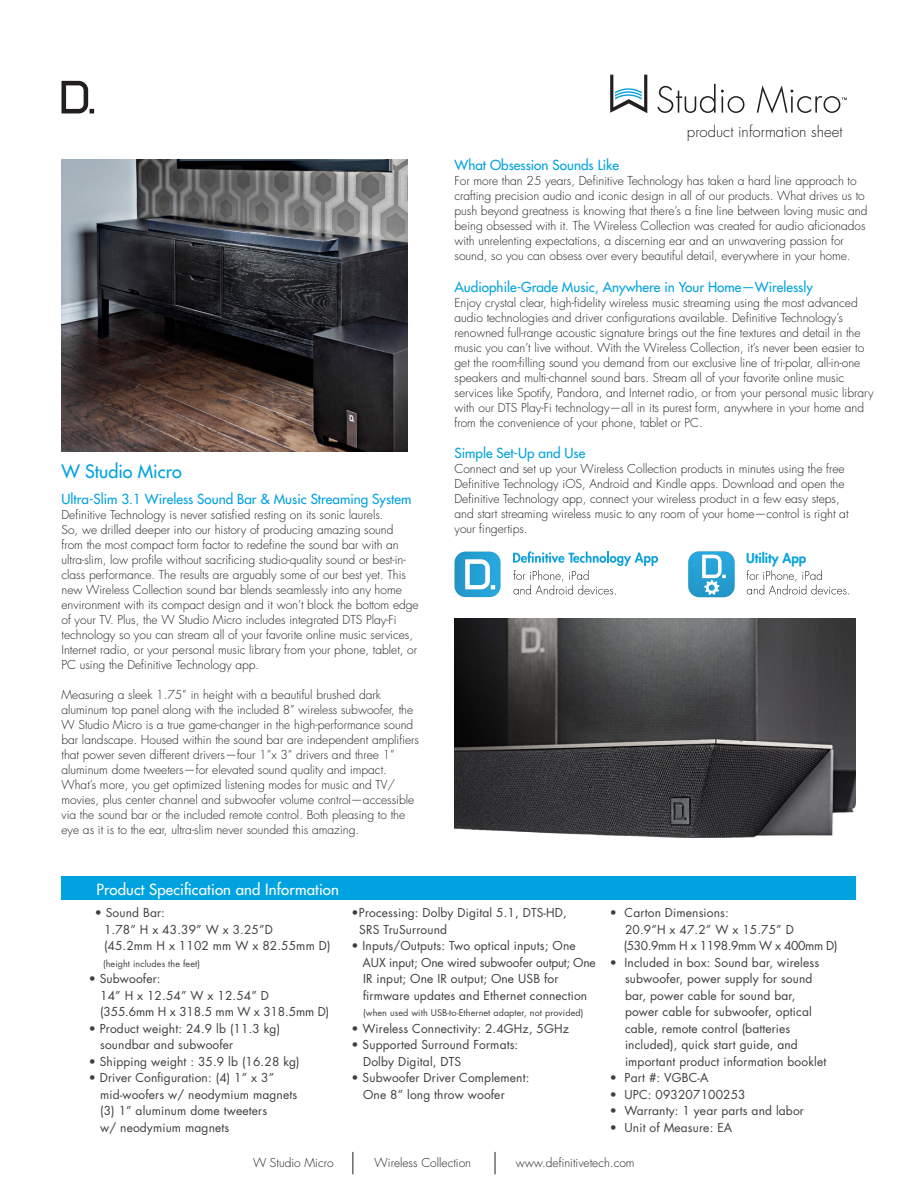
<style>
.page{position:relative;width:918px;height:1188px;background:#fff}
.page>*{position:absolute;margin:0;border:0;box-sizing:border-box;transform-origin:0 0}
.t1{font:500 18px "Futura Std";color:#00a2df}
.t2{font:500 15px "Futura Std";letter-spacing:.01em;color:#fff}
.t3{font:300 15px "Futura Std";color:#231f20}
.t4{font:500 13.5px "Futura Std";color:#00a2df}
.t5{font:800 13.2px "Futura Std";color:#00a2df}
.t6{font:300 12px/15px "Futura Std";color:#231f20}
.Bullets{font:12px/16.5px "Futura Std";letter-spacing:.01em;color:#3e3e3f}
.Bullets-2{font:12px/16.5px "Futura Std";letter-spacing:-.03em;color:#3e3e3f}
.Bullets-3{font:12px "Futura Std";letter-spacing:-.01em;color:#3e3e3f}
.Bullets-4{font:9px "Futura Std";letter-spacing:.01em;color:#3e3e3f}
</style>
<div class="page">
<img style="left:62px;top:160px;width:345px;height:291px">
<svg style="left:61px;top:81px;width:33px;height:32px"></svg>
<div style="left:62px;top:876px;width:794px;height:24px;background:#00a2df"></div>
<img style="left:454px;top:552px;width:47px;height:45px">
<img style="left:465px;top:559px;width:25px;height:1px">
<svg style="left:465px;top:560px;width:30px;height:29px"></svg>
<svg style="left:513px;top:551px;width:145px;height:44px"></svg>
<img style="left:688px;top:551px;width:47px;height:46px">
<svg style="left:702px;top:555px;width:26px;height:40px"></svg>
<svg style="left:747px;top:570px;width:102px;height:25px"></svg>
<img style="left:454px;top:619px;width:402px;height:219px">
<svg style="left:352px;top:1152px;width:1px;height:22px"></svg>
<svg style="left:495px;top:1152px;width:1px;height:22px"></svg>
<svg style="left:657px;top:84px;width:87px;height:29px"></svg>
<svg style="left:610px;top:75px;width:37px;height:38px"></svg>
<svg style="left:757px;top:85px;width:90px;height:28px"></svg>
<p class="t1" style="left:62px;top:461px;width:122px">W Studio Micro</p>
<p class="t4" style="left:62px;top:491px;width:351px">Ultra-Slim 3.1 Wireless Sound Bar &amp; Music Streaming System</p>
<p class="t6" style="left:62px;top:507px;width:359px">Definitive Technology is never satisfied resting on its sonic laurels.<br>So, we drilled deeper into our history of producing amazing sound<br>from the most compact form factor to redefine the sound bar with an ultra-slim, low profile without sacrificing studio-quality sound or best-in&shy;class performance. The results are arguably some of our best yet. This new Wireless Collection sound bar blends seamlessly into any home environment with its compact design and it won’t block the bottom edge of your TV. Plus, the W Studio Micro includes integrated DTS Play-Fi technology so you can stream all of your favorite online music services, Internet radio, or your personal music library from your phone, tablet, or PC using the Definitive Technology app.</p>
<p class="t6" style="left:62px;top:687px;width:359px">Measuring a sleek 1.75” in height with a beautiful brushed dark aluminum top panel along with the included 8” wireless subwoofer, the W Studio Micro is a true game-changer in the high-performance sound bar landscape. Housed within the sound bar are independent amplifiers that power seven different drivers—four 1”x 3” drivers and three 1” aluminum dome tweeters—for elevated sound quality and impact.<br>What’s more, you get optimized listening modes for music and TV/ movies, plus center channel and subwoofer volume control—accessible via the sound bar or the included remote control. Both pleasing to the eye as it is to the ear, ultra-slim never sounded this amazing.</p>
<p class="t3" style="left:687px;top:122px;width:157px">product information sheet</p>
<p class="t4" style="left:454px;top:157px;width:166px">What Obsession Sounds Like</p>
<p class="t6" style="left:454px;top:174px;width:414px">For more than 25 years, Definitive Technology has taken a hard line approach to crafting precision audio and iconic design in all of our products. What drives us to push beyond greatness is knowing that there’s a fine line between loving music and being obsessed with it. The Wireless Collection was created for audio aficionados with unrelenting expectations, a discerning ear and an unwavering passion for sound, so you can obsess over every beautiful detail, everywhere in your home.</p>
<p class="t4" style="left:454px;top:278px;width:360px">Audiophile-Grade Music, Anywhere in Your Home—Wirelessly</p>
<p class="t6" style="left:454px;top:295px;width:421px">Enjoy crystal clear, high-fidelity wireless music streaming using the most advanced audio technologies and driver configurations available. Definitive Technology’s renowned full-range acoustic signature brings out the fine textures and detail in the music you can’t live without. With the Wireless Collection, it’s never been easier to get the room-filling sound you demand from our exclusive line of tri-polar, all-in-one speakers and multi-channel sound bars. Stream all of your favorite online music services like Spotify, Pandora, and Internet radio, or from your personal music library with our DTS Play-Fi technology—all in its purest form, anywhere in your home and from the convenience of your phone, tablet or PC.</p>
<p class="t4" style="left:454px;top:445px;width:132px">Simple Set-Up and Use</p>
<p class="t6" style="left:454px;top:462px;width:396px">Connect and set up your Wireless Collection products in minutes using the free Definitive Technology iOS, Android and Kindle apps. Download and open the Definitive Technology app, connect your wireless product in a few easy steps, and start streaming wireless music to any room of your home—control is right at your fingertips.</p>
<p class="t5" style="left:746px;top:549px;width:62px">Utility App</p>
<p class="t2" style="left:96px;top:880px;width:244px">Product Specification and Information</p>
<p class="Bullets" style="left:104px;top:905px;width:170px;text-indent:-9px">• Sound Bar:<br>1.78” H x 43.39” W x 3.25”D</p>
<p class="Bullets" style="left:104px;top:938px;width:228px">(45.2mm H x 1102 mm W x 82.55mm D)</p>
<p class="Bullets-4" style="left:103px;top:958px;width:98px">(height includes the feet)</p>
<p class="Bullets" style="left:89px;top:971px;width:73px">• Subwoofer:</p>
<p class="Bullets" style="left:100px;top:987px;width:170px">14” H x 12.54” W x 12.54” D</p>
<p class="Bullets-3" style="left:100px;top:1004px;width:231px">(355.6mm H x 318.5 mm W x 318.5mm D)</p>
<p class="Bullets" style="left:100px;top:1020px;width:181px;text-indent:-11px">• Product weight: 24.9 lb (11.3 kg) soundbar and subwoofer</p>
<p class="Bullets" style="left:89px;top:1053px;width:212px">• Shipping weight : 35.9 lb (16.28 kg)</p>
<p class="Bullets" style="left:100px;top:1070px;width:199px;text-indent:-11px">• Driver Configuration: (4) 1” x 3” mid-woofers w/ neodymium magnets</p>
<p class="Bullets" style="left:100px;top:1103px;width:168px">(3) 1” aluminum dome tweeters w/ neodymium magnets</p>
<p class="Bullets" style="left:359px;top:905px;width:209px;text-indent:-8px">•Processing: Dolby Digital 5.1, DTS-HD,<br>SRS TruSurround</p>
<p class="Bullets" style="left:363px;top:938px;width:234px;text-indent:-11px">• Inputs/Outputs: Two optical inputs; One AUX input; One wired subwoofer output; One IR input; One IR output; One USB for firmware updates and Ethernet connection</p>
<p class="Bullets-4" style="left:363px;top:1007px;width:222px">(when used with USB-to-Ethernet adapter, not provided)</p>
<p class="Bullets" style="left:352px;top:1020px;width:219px">• Wireless Connectivity: 2.4GHz, 5GHz</p>
<p class="Bullets" style="left:363px;top:1037px;width:157px;text-indent:-11px">• Supported Surround Formats:<br>Dolby Digital, DTS</p>
<p class="Bullets" style="left:363px;top:1070px;width:168px;text-indent:-11px">• Subwoofer Driver Complement:<br>One 8” long throw woofer</p>
<p class="Bullets" style="left:610px;top:905px;width:121px">• Carton Dimensions:</p>
<p class="Bullets-2" style="left:624px;top:921px;width:215px">20.9”H x 47.2” W x 15.75” D (530.9mm H x 1198.9mm W x 400mm D)</p>
<p class="Bullets" style="left:625px;top:954px;width:203px;text-indent:-15px">• Included in box: Sound bar, wireless subwoofer, power supply for sound bar, power cable for sound bar, power cable for subwoofer, optical cable, remote control (batteries included), quick start guide, and important product information booklet</p>
<p class="Bullets" style="left:610px;top:1070px;width:100px">• Part #: VGBC-A</p>
<p class="Bullets" style="left:610px;top:1086px;width:137px">• UPC: 093207100253</p>
<p class="Bullets" style="left:610px;top:1103px;width:196px">• Warranty: 1 year parts and labor</p>
<p class="Bullets" style="left:610px;top:1119px;width:124px">• Unit of Measure: EA</p>
<p class="t6" style="left:253px;top:1155px;width:82px">W Studio Micro</p>
<p class="t6" style="left:375px;top:1155px;width:98px">Wireless Collection</p>
<p class="t6" style="left:516px;top:1155px;width:120px">www.definitivetech.com</p>
</div>
